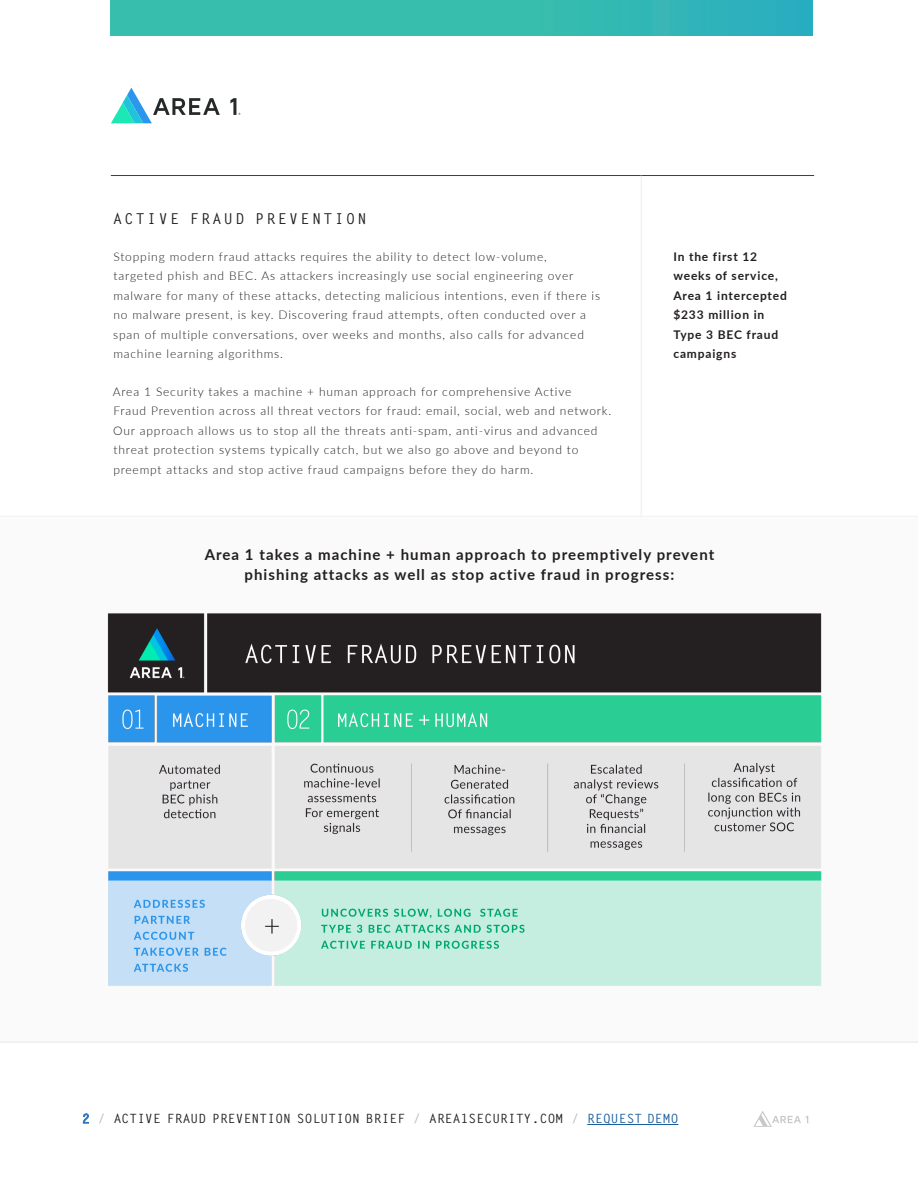
<style>
.page{position:relative;width:918px;height:1188px;background:#fff}
.page>*{position:absolute;margin:0;border:0;box-sizing:border-box;transform-origin:0 0}
.Body_-_grey{font:700 15px/19.5px "Lato";letter-spacing:.07em;color:#231f20;text-align:center}
.t1{font:700 15px "Letter Gothic Std";letter-spacing:.16em;color:#231f20}
.t2{font:700 12.75px "Letter Gothic Std";letter-spacing:.02em;color:#241f21}
.Body_-_grey-2{font:300 12px/19.5px "Lato";letter-spacing:.07em;color:#231f20}
.Body_-_grey-3{font:700 12px/19.5px "Lato";letter-spacing:.07em;color:#231f20}
.s1{color:#2e76bc}
.s2{color:#bababa}
.s3{color:#175d9e}
</style>
<div class="page">
<div style="left:111px;top:0;width:702px;height:36px;background:linear-gradient(to right,#3bc2a7,#2fb3ba)"></div>
<hr style="left:111px;top:175px;width:703px;height:1px;background:#403f40">
<svg style="left:111px;top:88px;width:109px;height:35px"></svg>
<svg style="left:230px;top:98px;width:10px;height:17px"></svg>
<svg style="left:753px;top:1111px;width:57px;height:16px"></svg>
<hr style="left:587px;top:1124px;width:91px;height:1px;background:#175d9e">
<hr style="left:641px;top:176px;width:1px;height:340px;background:#f2f3f4">
<hr style="left:0;top:516px;width:918px;height:1px;background:#f2f3f4">
<div style="left:0;top:518px;width:918px;height:525px;background:#fafafa"></div>
<img style="left:107px;top:613px;width:715px;height:373px">
<p class="t1" style="left:113px;top:210px;width:255px">ACTIVE FRAUD PREVENTION</p>
<p class="Body_-_grey-2" style="left:113px;top:246px;width:489px">Stopping modern fraud attacks requires the ability to detect low-volume,<br>targeted phish and BEC. As attackers increasingly use social engineering over malware for many of these attacks, detecting malicious intentions, even if there is no malware present, is key. Discovering fraud attempts, often conducted over a span of multiple conversations, over weeks and months, also calls for advanced machine learning algorithms.</p>
<p class="Body_-_grey-2" style="left:113px;top:381px;width:500px">Area 1 Security takes a machine + human approach for comprehensive Active<br>Fraud Prevention across all threat vectors for fraud: email, social, web and network.<br>Our approach allows us to stop all the threats anti-spam, anti-virus and advanced threat protection systems typically catch, but we also go above and beyond to preempt attacks and stop active fraud campaigns before they do harm.</p>
<p class="Body_-_grey-3" style="left:673px;top:246px;width:115px">In the first 12 weeks of service,<br>Area 1 intercepted $233 million in<br>Type 3 BEC fraud campaigns</p>
<p class="Body_-_grey" style="left:205px;top:545px;width:511px">Area 1 takes a machine + human approach to preemptively prevent phishing attacks as well as stop active fraud in progress:</p>
<p class="t2" style="left:82px;top:1111px;width:598px"><span class="s1">2</span> <span class="s2">/</span> ACTIVE FRAUD PREVENTION SOLUTION BRIEF <span class="s2">/</span> AREA1SECURITY.COM <span class="s2">/</span> <span class="s3">REQUEST DEMO</span></p>
</div>
